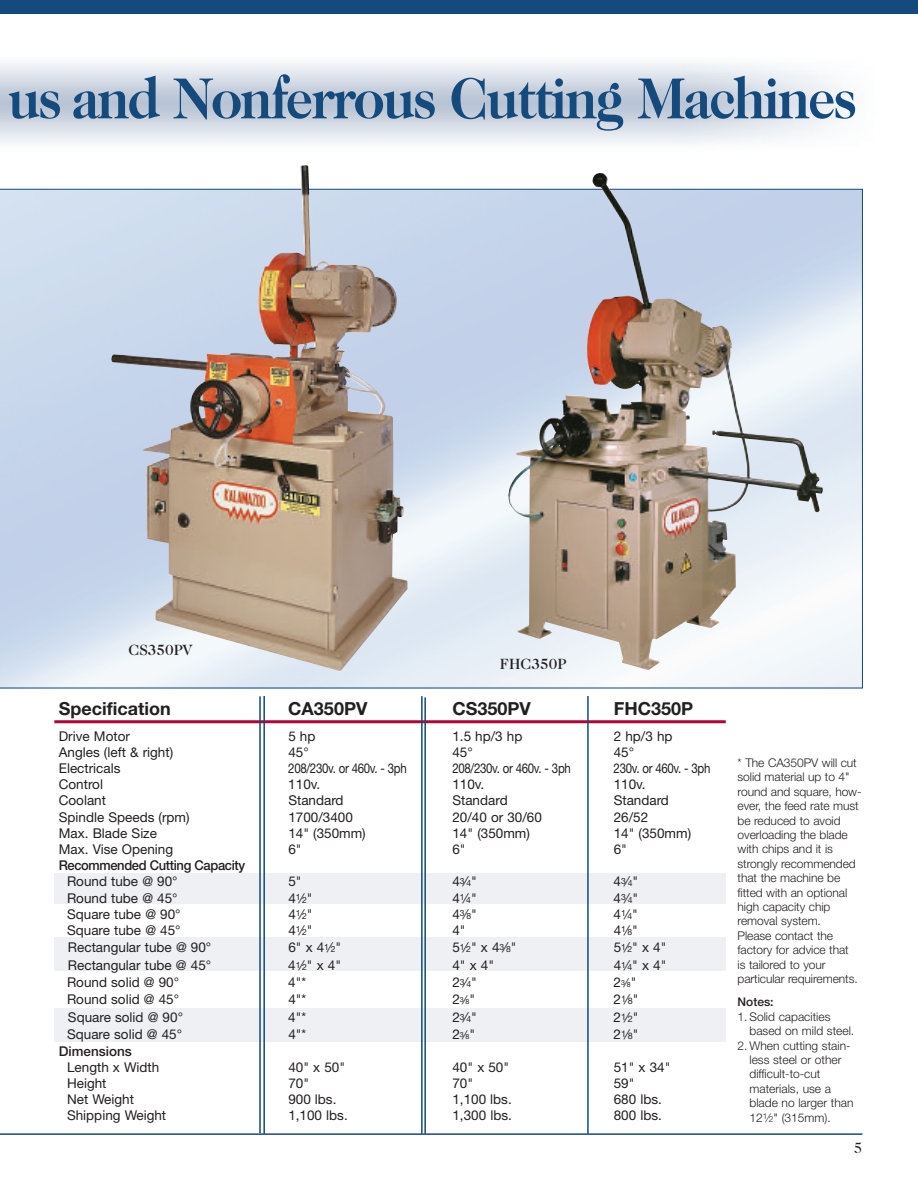
<style>
.page{position:relative;width:918px;height:1188px;background:#fff}
.page>*{position:absolute;margin:0;border:0;box-sizing:border-box;transform-origin:0 0}
.t1{font:700 58.5px "Caslon Two Twenty Four";letter-spacing:-.035em;color:#144a7c;scale:.93 1}
.t2{font:700 18px "Helvetica Neue";color:#231f20}
.t3{font:500 15px "Caslon Two Twenty Four";color:#231f20}
.t4{font:15px "Caslon Two Twenty Four";color:#231f20}
.t5{font:13.5px "Helvetica Neue";color:#231f20}
.t6{font:13.5px "Helvetica Neue";letter-spacing:-.03em;color:#231f20;scale:.85 1}
.t7{font:500 13.5px "Helvetica Neue";letter-spacing:-.03em;color:#231f20;scale:.96 1}
.t8{font:500 13.5px "Helvetica Neue";color:#231f20}
.t9{font:300 12px/14.4px "Helvetica Neue";letter-spacing:-.005em;color:#231f20}
.t10{font:500 12px "Helvetica Neue";color:#231f20}
.s1{font-size:8.55px}
.s2{font-size:7.05px}
.s3{font-size:12px}
.s4{font-size:9px}
.s5{font-size:8.4px}
</style>
<div class="page">
<svg style="left:0;top:189px;width:863px;height:499px"></svg>
<div style="left:0;top:0;width:918px;height:14px;background:#144a7c"></div>
<hr style="left:0;top:1133px;width:862px;height:2px;background:#144a7c">
<div style="left:54px;top:1008px;width:672px;height:33px;background:#eef0f4"></div>
<div style="left:54px;top:938px;width:672px;height:33px;background:#eef0f4"></div>
<div style="left:54px;top:874px;width:672px;height:30px;background:#eef0f4"></div>
<img style="left:510px;top:173px;width:313px;height:341px">
<img style="left:111px;top:165px;width:297px;height:506px">
<hr style="left:54px;top:720px;width:672px;height:3px;background:#b30437">
<hr style="left:259px;top:696px;width:2px;height:437px;background:#144a7c">
<hr style="left:587px;top:696px;width:2px;height:438px;background:#144a7c">
<hr style="left:424px;top:697px;width:2px;height:437px;background:#144a7c">
<hr style="left:421px;top:696px;width:2px;height:438px;background:#144a7c">
<hr style="left:263px;top:696px;width:2px;height:438px;background:#144a7c">
<h1 class="t1" style="left:8px;top:76px;width:914px">us and Nonferrous Cutting Machines</h1>
<p class="t3" style="left:128px;top:644px;width:66px">CS350PV</p>
<p class="t3" style="left:500px;top:658px;width:68px">FHC350P</p>
<h2 class="t2" style="left:59px;top:702px;width:113px">Specification</h2>
<h2 class="t2" style="left:288px;top:702px;width:81px">CA350PV</h2>
<h2 class="t2" style="left:452px;top:702px;width:80px">CS350PV</h2>
<h2 class="t2" style="left:614px;top:702px;width:81px">FHC350P</h2>
<p class="t5" style="left:59px;top:731px;width:73px">Drive Motor</p>
<p class="t5" style="left:288px;top:731px;width:29px">5 hp</p>
<p class="t5" style="left:452px;top:731px;width:72px">1.5 hp/3 hp</p>
<p class="t5" style="left:614px;top:731px;width:60px">2 hp/3 hp</p>
<p class="t5" style="left:59px;top:747px;width:116px">Angles (left &amp; right)</p>
<p class="t5" style="left:288px;top:747px;width:22px">45°</p>
<p class="t5" style="left:452px;top:747px;width:22px">45°</p>
<p class="t5" style="left:614px;top:747px;width:22px">45°</p>
<p class="t5" style="left:59px;top:763px;width:63px">Electricals</p>
<p class="t6" style="left:288px;top:763px;width:141px">208/230v. or 460v. - 3ph</p>
<p class="t6" style="left:452px;top:763px;width:141px">208/230v. or 460v. - 3ph</p>
<p class="t6" style="left:614px;top:763px;width:115px">230v. or 460v. - 3ph</p>
<p class="t5" style="left:59px;top:779px;width:46px">Control</p>
<p class="t5" style="left:288px;top:779px;width:34px">110v.</p>
<p class="t5" style="left:452px;top:779px;width:34px">110v.</p>
<p class="t5" style="left:614px;top:779px;width:34px">110v.</p>
<p class="t5" style="left:59px;top:796px;width:49px">Coolant</p>
<p class="t5" style="left:288px;top:796px;width:57px">Standard</p>
<p class="t5" style="left:452px;top:796px;width:57px">Standard</p>
<p class="t5" style="left:614px;top:796px;width:57px">Standard</p>
<p class="t5" style="left:59px;top:812px;width:132px">Spindle Speeds (rpm)</p>
<p class="t5" style="left:288px;top:812px;width:66px">1700/3400</p>
<p class="t5" style="left:452px;top:812px;width:91px">20/40 or 30/60</p>
<p class="t5" style="left:614px;top:812px;width:36px">26/52</p>
<p class="t5" style="left:59px;top:828px;width:100px">Max. Blade Size</p>
<p class="t5" style="left:288px;top:828px;width:79px">14" (350mm)</p>
<p class="t5" style="left:452px;top:828px;width:79px">14" (350mm)</p>
<p class="t5" style="left:614px;top:828px;width:79px">14" (350mm)</p>
<p class="t5" style="left:59px;top:844px;width:116px">Max. Vise Opening</p>
<p class="t5" style="left:288px;top:844px;width:15px">6"</p>
<p class="t5" style="left:452px;top:844px;width:15px">6"</p>
<p class="t5" style="left:614px;top:844px;width:15px">6"</p>
<p class="t7" style="left:59px;top:860px;width:196px">Recommended Cutting Capacity</p>
<p class="t5" style="left:67px;top:877px;width:112px">Round tube @ 90°</p>
<p class="t5" style="left:288px;top:877px;width:15px">5"</p>
<p class="t5" style="left:452px;top:877px;width:26px">4<sup>3</sup>⁄<span class="s1">4</span>"</p>
<p class="t5" style="left:614px;top:877px;width:26px">4<sup>3</sup>⁄<span class="s1">4</span>"</p>
<p class="t5" style="left:67px;top:893px;width:112px">Round tube @ 45°</p>
<p class="t5" style="left:288px;top:893px;width:26px">4<sup>1</sup>⁄<span class="s1">2</span>"</p>
<p class="t5" style="left:452px;top:893px;width:26px">4<sup>1</sup>⁄<span class="s1">4</span>"</p>
<p class="t5" style="left:614px;top:893px;width:26px">4<sup>3</sup>⁄<span class="s1">4</span>"</p>
<p class="t5" style="left:67px;top:909px;width:115px">Square tube @ 90°</p>
<p class="t5" style="left:288px;top:909px;width:26px">4<sup>1</sup>⁄<span class="s1">2</span>"</p>
<p class="t5" style="left:452px;top:909px;width:26px">4<sup>3</sup>⁄<span class="s1">8</span>"</p>
<p class="t5" style="left:614px;top:909px;width:26px">4<sup>1</sup>⁄<span class="s1">4</span>"</p>
<p class="t5" style="left:67px;top:925px;width:115px">Square tube @ 45°</p>
<p class="t5" style="left:288px;top:925px;width:26px">4<sup>1</sup>⁄<span class="s1">2</span>"</p>
<p class="t5" style="left:452px;top:925px;width:15px">4"</p>
<p class="t5" style="left:614px;top:925px;width:26px">4<sup>1</sup>⁄<span class="s1">8</span>"</p>
<p class="t5" style="left:68px;top:943px;width:145px">Rectangular tube @ 90°</p>
<p class="t5" style="left:288px;top:943px;width:54px">6" x 4<sup>1</sup>⁄<span class="s1">2</span>"</p>
<p class="t5" style="left:452px;top:943px;width:66px">5<sup>1</sup>⁄<span class="s1">2</span>" x 4<sup>3</sup>⁄<span class="s1">8</span>"</p>
<p class="t5" style="left:614px;top:943px;width:54px">5<sup>1</sup>⁄<span class="s1">2</span>" x 4"</p>
<p class="t5" style="left:68px;top:961px;width:145px">Rectangular tube @ 45°</p>
<p class="t5" style="left:288px;top:961px;width:54px">4<sup>1</sup>⁄<span class="s1">2</span>" x 4"</p>
<p class="t5" style="left:452px;top:961px;width:43px">4" x 4"</p>
<p class="t5" style="left:614px;top:961px;width:54px">4<sup>1</sup>⁄<span class="s1">4</span>" x 4"</p>
<p class="t5" style="left:67px;top:977px;width:114px">Round solid @ 90°</p>
<p class="t5" style="left:288px;top:977px;width:20px">4"*</p>
<p class="t5" style="left:452px;top:977px;width:26px">2<sup>3</sup>⁄<span class="s1">4</span>"</p>
<p class="t5" style="left:614px;top:977px;width:24px">2<span class="s2">3</span><span class="s3">⁄</span><span class="s2">8</span>"</p>
<p class="t5" style="left:67px;top:995px;width:114px">Round solid @ 45°</p>
<p class="t5" style="left:288px;top:995px;width:20px">4"*</p>
<p class="t5" style="left:452px;top:995px;width:24px">2<span class="s2">3</span><span class="s3">⁄</span><span class="s2">8</span>"</p>
<p class="t5" style="left:614px;top:995px;width:26px">2<sup>1</sup>⁄<span class="s4">8</span>"</p>
<p class="t5" style="left:68px;top:1013px;width:117px">Square solid @ 90°</p>
<p class="t5" style="left:288px;top:1013px;width:20px">4"*</p>
<p class="t5" style="left:452px;top:1013px;width:26px">2<sup>3</sup>⁄<span class="s1">4</span>"</p>
<p class="t5" style="left:614px;top:1013px;width:26px">2<sup>1</sup>⁄<span class="s4">2</span>"</p>
<p class="t5" style="left:67px;top:1030px;width:117px">Square solid @ 45°</p>
<p class="t5" style="left:288px;top:1030px;width:20px">4"*</p>
<p class="t5" style="left:452px;top:1030px;width:24px">2<span class="s2">3</span><span class="s3">⁄</span><span class="s2">8</span>"</p>
<p class="t5" style="left:614px;top:1030px;width:26px">2<sup>1</sup>⁄<span class="s4">8</span>"</p>
<p class="t8" style="left:59px;top:1046px;width:75px">Dimensions</p>
<p class="t5" style="left:67px;top:1062px;width:94px">Length x Width</p>
<p class="t5" style="left:288px;top:1062px;width:58px">40" x 50"</p>
<p class="t5" style="left:452px;top:1062px;width:58px">40" x 50"</p>
<p class="t5" style="left:614px;top:1062px;width:58px">51" x 34"</p>
<p class="t5" style="left:67px;top:1078px;width:41px">Height</p>
<p class="t5" style="left:288px;top:1078px;width:22px">70"</p>
<p class="t5" style="left:452px;top:1078px;width:22px">70"</p>
<p class="t5" style="left:614px;top:1078px;width:22px">59"</p>
<p class="t5" style="left:67px;top:1094px;width:68px">Net Weight</p>
<p class="t5" style="left:288px;top:1094px;width:50px">900 lbs.</p>
<p class="t5" style="left:452px;top:1094px;width:61px">1,100 lbs.</p>
<p class="t5" style="left:614px;top:1094px;width:50px">680 lbs.</p>
<p class="t5" style="left:67px;top:1111px;width:101px">Shipping Weight</p>
<p class="t5" style="left:288px;top:1111px;width:61px">1,100 lbs.</p>
<p class="t5" style="left:452px;top:1111px;width:61px">1,300 lbs.</p>
<p class="t5" style="left:614px;top:1111px;width:50px">800 lbs.</p>
<p class="t9" style="left:738px;top:757px;width:125px">* The CA350PV will cut solid material up to 4" round and square, how&shy;ever, the feed rate must be reduced to avoid overloading the blade with chips and it is strongly recommended that the machine be fitted with an optional high capacity chip removal system.<br>Please contact the factory for advice that<br>is tailored to your particular requirements.</p>
<p class="t10" style="left:738px;top:998px;width:37px">Notes:</p>
<p class="t9" style="left:749px;top:1011px;width:106px;text-indent:-12px">1. Solid capacities based on mild steel.</p>
<p class="t9" style="left:749px;top:1039px;width:106px;text-indent:-12px">2. When cutting stain&shy;less steel or other difficult-to-cut materials, use a blade no larger than<br>12<sup>1</sup>⁄<span class="s5">2</span>" (315mm).</p>
<p class="t4" style="left:854px;top:1142px;width:10px">5</p>
</div>
